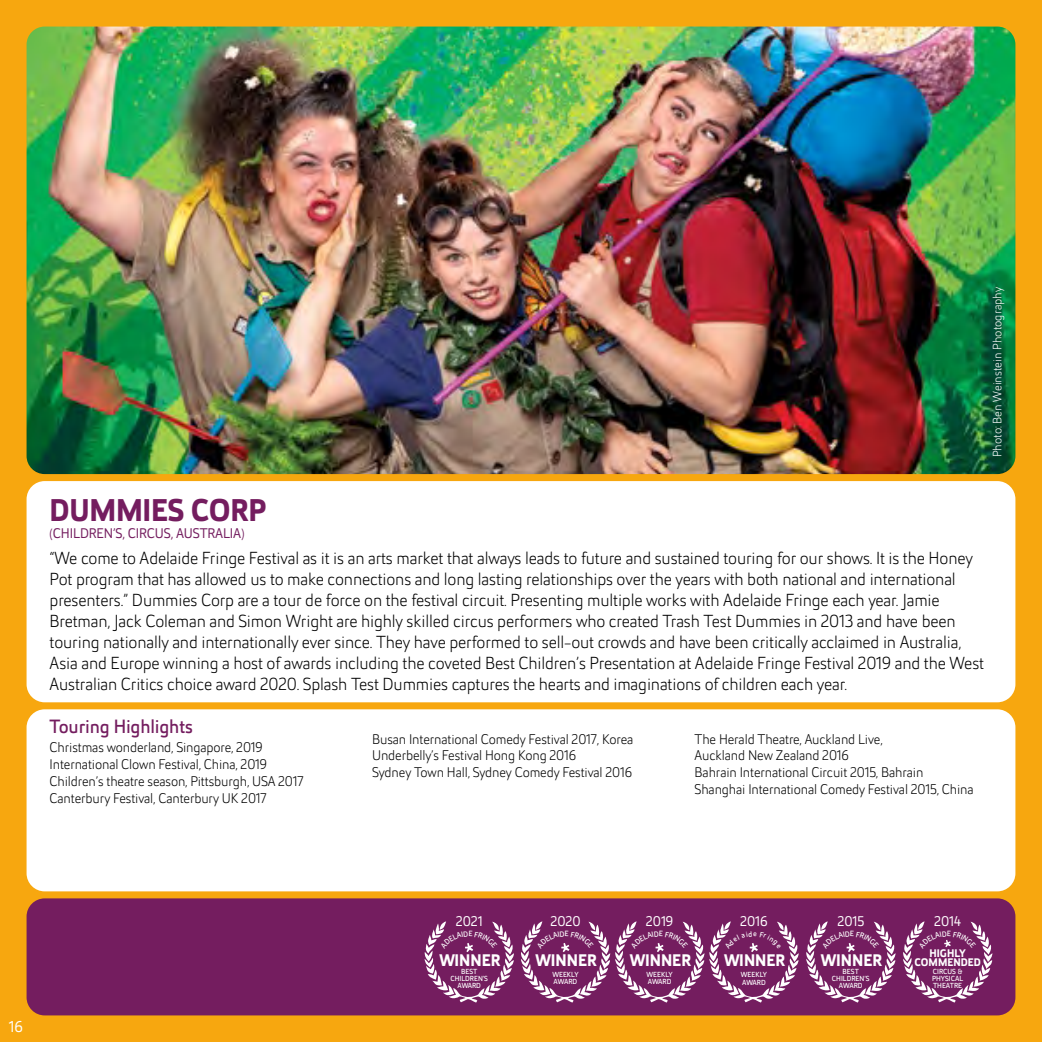
<style>
.page{position:relative;width:1042px;height:1042px;background:#f7a70f}
.page>*{position:absolute;margin:0;border:0;box-sizing:border-box;transform-origin:0 0}
.t1{font:700 31.5px "Helia Core";letter-spacing:-.01em;color:#741d5f}
.t2{font:19.25px "Helia Core";letter-spacing:-.01em;color:#741d5f}
.t3{font:300 17.5px/21px "Helia Core";letter-spacing:-.01em;color:#000}
.t4{font:700 16.8px "Helia Core";color:#fff}
.t5{font:15.75px "Helia Core";color:#fff}
.t6{font:300 14px/16.8px "Helia Core";letter-spacing:-.01em;color:#000}
.t7{font:14px "Helia Core";letter-spacing:-.01em;color:#741d5f}
.t8{font:14px "Helia Core";color:#fff}
.t9{font:300 12.25px "Helia Core";color:#fff}
.t10{font:700 11.03px "Helia Core";color:#fff}
.t11{font:7.35px/7.4px "Helia Core";color:#fff}
</style>
<div class="page">
<div style="left:25px;top:479px;width:992px;height:225px;background:#fff;border-radius:20px"></div>
<div style="left:23px;top:477px;width:996px;height:229px;border:4px solid #f7a70f;border-radius:20px"></div>
<img style="left:28px;top:28px;width:986px;height:444px">
<div style="left:23px;top:23px;width:996px;height:454px;border:4px solid #f7a70f;border-radius:20px"></div>
<div style="left:25px;top:896px;width:992px;height:121px;background:#741d5f;border-radius:20px"></div>
<div style="left:23px;top:895px;width:996px;height:124px;border:4px solid #f7a70f;border-radius:20px"></div>
<div style="left:25px;top:707px;width:992px;height:186px;background:#fff;border-radius:20px"></div>
<div style="left:23px;top:706px;width:996px;height:189px;border:4px solid #f7a70f;border-radius:20px"></div>
<svg style="left:903px;top:921px;width:89px;height:81px"></svg>
<svg style="left:521px;top:921px;width:277px;height:81px"></svg>
<svg style="left:806px;top:921px;width:89px;height:81px"></svg>
<svg style="left:424px;top:921px;width:90px;height:81px"></svg>
<p class="t9" style="left:989px;top:457px;width:172px;rotate:-90deg">Photo: Ben Weinstein Photography</p>
<h1 class="t1" style="left:50px;top:488px;width:218px">DUMMIES CORP</h1>
<p class="t7" style="left:50px;top:524px;width:196px">(CHILDREN’S, CIRCUS, AUSTRALIA)</p>
<p class="t3" style="left:50px;top:547px;width:936px">“We come to Adelaide Fringe Festival as it is an arts market that always leads to future and sustained touring for our shows. It is the Honey Pot program that has allowed us to make connections and long lasting relationships over the years with both national and international presenters.” Dummies Corp are a tour de force on the festival circuit. Presenting multiple works with Adelaide Fringe each year. Jamie Bretman, Jack Coleman and Simon Wright are highly skilled circus performers who created Trash Test Dummies in 2013 and have been touring nationally and internationally ever since. They have performed to sell-out crowds and have been critically acclaimed in Australia, Asia and Europe winning a host of awards including the coveted Best Children’s Presentation at Adelaide Fringe Festival 2019 and the West Australian Critics choice award 2020. Splash Test Dummies captures the hearts and imaginations of children each year.</p>
<p class="t2" style="left:50px;top:713px;width:145px">Touring Highlights</p>
<p class="t6" style="left:50px;top:739px;width:256px">Christmas wonderland, Singapore, 2019<br>International Clown Festival, China, 2019<br>Children’s theatre season, Pittsburgh, USA 2017<br>Canterbury Festival, Canterbury UK 2017</p>
<p class="t6" style="left:372px;top:730px;width:263px">Busan International Comedy Festival 2017, Korea<br>Underbelly’s Festival Hong Kong 2016<br>Sydney Town Hall, Sydney Comedy Festival 2016</p>
<p class="t6" style="left:694px;top:730px;width:280px">The Herald Theatre, Auckland Live,<br>Auckland New Zealand 2016<br>Bahrain International Circuit 2015, Bahrain Shanghai International Comedy Festival 2015, China</p>
<p class="t5" style="left:9px;top:1016px;width:16px">16</p>
<p class="t8" style="left:456px;top:912px;width:29px">2021</p>
<p class="t8" style="left:550px;top:912px;width:32px">2020</p>
<p class="t8" style="left:646px;top:912px;width:29px">2019</p>
<p class="t8" style="left:740px;top:912px;width:29px">2016</p>
<p class="t8" style="left:837px;top:912px;width:28px">2015</p>
<p class="t8" style="left:934px;top:912px;width:29px">2014</p>
<p class="t4" style="left:439px;top:948px;width:63px">WINNER</p>
<p class="t11" style="left:450px;top:967px;width:39px;text-align:center">BEST<br>CHILDREN’S<br>AWARD</p>
<p class="t4" style="left:535px;top:948px;width:63px">WINNER</p>
<p class="t11" style="left:552px;top:971px;width:28px">WEEKLY<br>AWARD</p>
<p class="t4" style="left:630px;top:948px;width:63px">WINNER</p>
<p class="t11" style="left:646px;top:971px;width:28px">WEEKLY<br>AWARD</p>
<p class="t10" style="left:929px;top:945px;width:38px">HIGHLY</p>
<p class="t4" style="left:821px;top:948px;width:63px">WINNER</p>
<p class="t4" style="left:724px;top:949px;width:63px">WINNER</p>
<p class="t10" style="left:914px;top:954px;width:68px">COMMENDED</p>
<p class="t11" style="left:741px;top:971px;width:28px">WEEKLY<br>AWARD</p>
<p class="t11" style="left:832px;top:967px;width:39px;text-align:center">BEST<br>CHILDREN’S<br>AWARD</p>
<p class="t11" style="left:932px;top:967px;width:33px;text-align:justify">CIRCUS &amp; PHYSICAL THEATRE</p>
</div>
